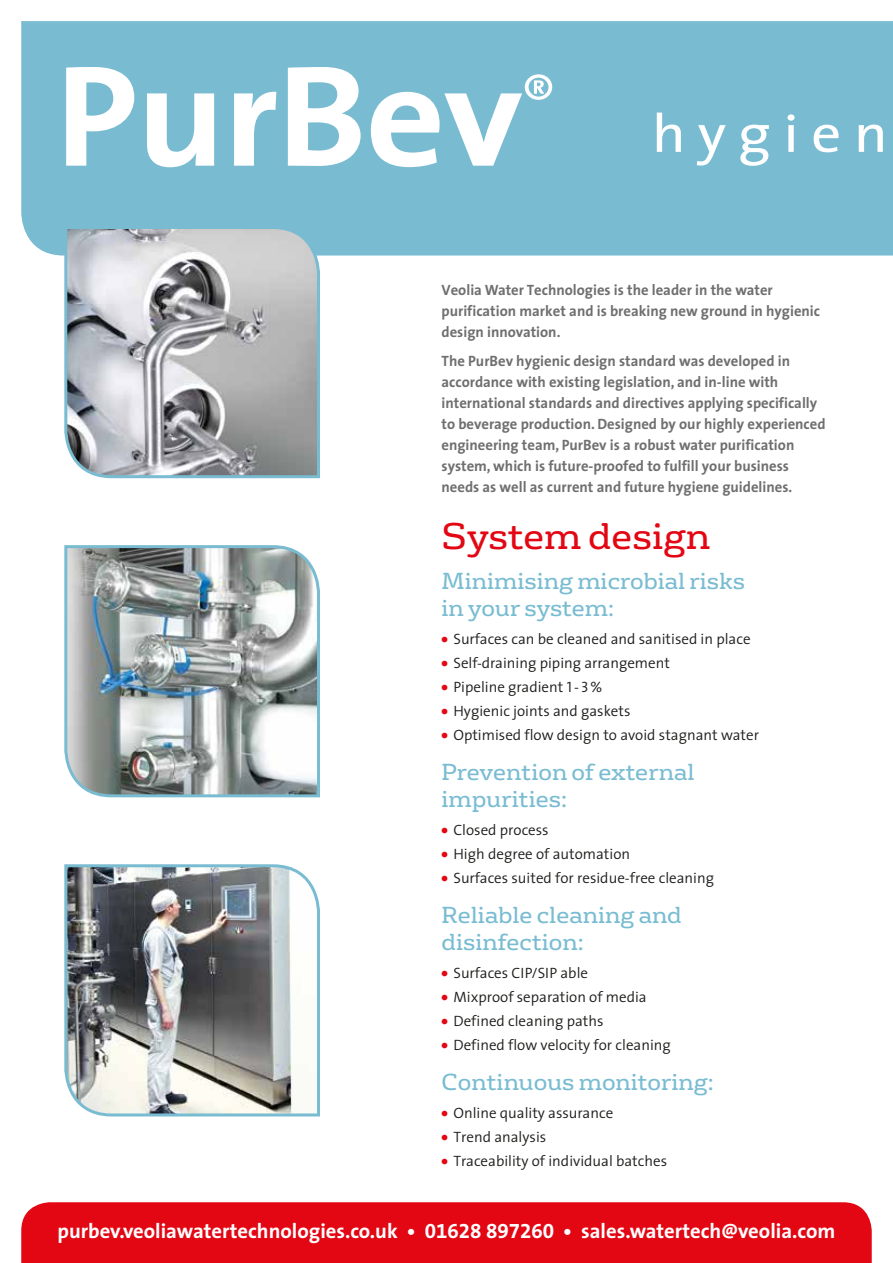
<style>
.page{position:relative;width:893px;height:1263px;background:#fff}
.page>*{position:absolute;margin:0;border:0;box-sizing:border-box;transform-origin:0 0}
.t1{font:700 145.35px "The Sans";letter-spacing:-.01em;color:#fff;scale:1.07 1}
.t2{font:58.2px "The Sans";color:#fff;scale:1.07 1}
.t3{font:53.85px "The Sans";letter-spacing:.21em;color:#fff;scale:1.1 1}
.t4{font:36px "FS Rufus";color:#e30613}
.t5{font:22.5px/27px "FS Rufus";color:#79bcd2}
.t6{font:20.7px "The Sans CPQ Bold";color:#fff}
.t7{font:700 15px/21px "The Sans";color:#706f6f}
.t8{font:300 15px "The Sans";color:#1d1d1b}
.s1{font-weight:900;color:#e30613}
.s2{font-family:"The Sans Semi Light Caps";font-weight:400}
</style>
<div class="page">
<div style="left:21px;top:1202px;width:851px;height:61px;background:#e30613"></div>
<div style="left:21px;top:21px;width:872px;height:235px;background:#79bcd2"></div>
<svg style="left:63px;top:224px;width:258px;height:255px;background:#b0b5b9"></svg>
<svg style="left:64px;top:864px;width:256px;height:253px;background:#979c9d"></svg>
<svg style="left:64px;top:545px;width:256px;height:253px;background:#a3aeaf"></svg>
<h1 class="t1" style="left:55px;top:-5px;width:438px">PurBev</h1>
<h2 class="t2" style="left:521px;top:50px;width:34px">®</h2>
<h3 class="t3" style="left:652px;top:89px;width:216px">hygien</h3>
<p class="t7" style="left:441px;top:279px;width:380px">Veolia Water Technologies is the leader in the water purification market and is breaking new ground in hygienic design innovation.</p>
<p class="t7" style="left:441px;top:350px;width:386px">The PurBev hygienic design standard was developed in accordance with existing legislation, and in-line with international standards and directives applying specifically to beverage production. Designed by our highly experienced engineering team, PurBev is a robust water purification system, which is future-proofed to fulfill your business needs as well as current and future hygiene guidelines.</p>
<h3 class="t4" style="left:441px;top:507px;width:270px">System design</h3>
<h3 class="t5" style="left:441px;top:566px;width:305px">Minimising microbial risks in your system:</h3>
<p class="t8" style="left:441px;top:626px;width:311px"><span class="s1">•</span> Surfaces can be cleaned and sanitised in place</p>
<p class="t8" style="left:441px;top:650px;width:230px"><span class="s1">•</span> Self-draining piping arrangement</p>
<p class="t8" style="left:441px;top:674px;width:162px"><span class="s1">•</span> Pipeline gradient <span class="s2">1 - 3</span> %</p>
<p class="t8" style="left:442px;top:698px;width:190px"><span class="s1">•</span> Hygienic joints and gaskets</p>
<p class="t8" style="left:442px;top:722px;width:319px"><span class="s1">•</span> Optimised flow design to avoid stagnant water</p>
<h3 class="t5" style="left:441px;top:757px;width:254px">Prevention of external impurities:</h3>
<p class="t8" style="left:441px;top:817px;width:109px"><span class="s1">•</span> Closed process</p>
<p class="t8" style="left:441px;top:841px;width:190px"><span class="s1">•</span> High degree of automation</p>
<p class="t8" style="left:441px;top:865px;width:274px"><span class="s1">•</span> Surfaces suited for residue-free cleaning</p>
<h3 class="t5" style="left:441px;top:900px;width:242px">Reliable cleaning and disinfection:</h3>
<p class="t8" style="left:441px;top:960px;width:148px"><span class="s1">•</span> Surfaces CIP/SIP able</p>
<p class="t8" style="left:441px;top:984px;width:207px"><span class="s1">•</span> Mixproof separation of media</p>
<p class="t8" style="left:441px;top:1008px;width:164px"><span class="s1">•</span> Defined cleaning paths</p>
<p class="t8" style="left:441px;top:1032px;width:231px"><span class="s1">•</span> Defined flow velocity for cleaning</p>
<h3 class="t5" style="left:441px;top:1067px;width:274px">Continuous monitoring:</h3>
<p class="t8" style="left:441px;top:1100px;width:173px"><span class="s1">•</span> Online quality assurance</p>
<p class="t8" style="left:441px;top:1124px;width:106px"><span class="s1">•</span> Trend analysis</p>
<p class="t8" style="left:441px;top:1148px;width:227px"><span class="s1">•</span> Traceability of individual batches</p>
<h3 class="t6" style="left:58px;top:1213px;width:779px">purbev.veoliawatertechnologies.co.uk • 01628 897260 • sales.watertech@veolia.com</h3>
</div>
